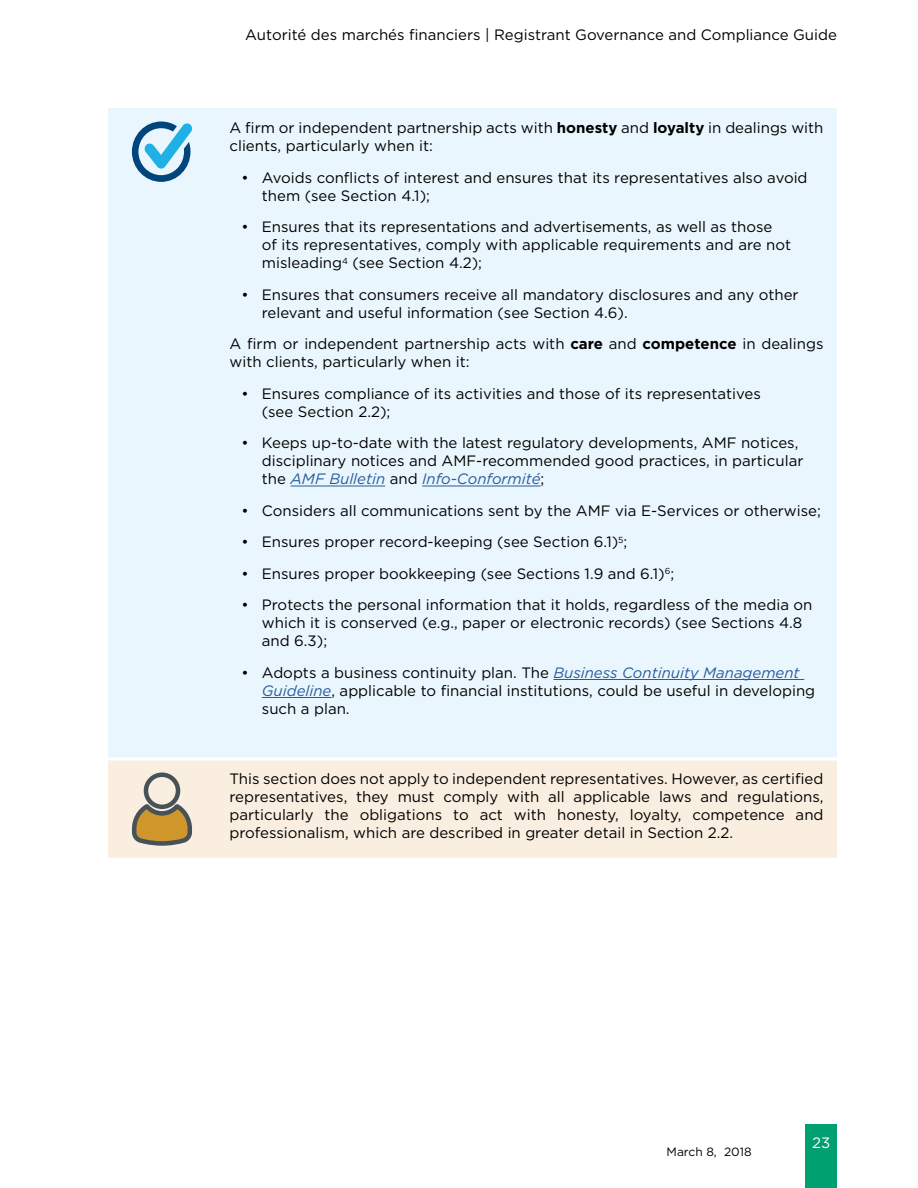
<style>
.page{position:relative;width:918px;height:1188px;background:#fff}
.page>*{position:absolute;margin:0;border:0;box-sizing:border-box;transform-origin:0 0}
.t1{font:15px/18px "Gotham";color:#000}
.t2{font:15px "Gotham";color:#fff}
.t3{font:12px "Gotham";color:#000}
.s1{font-weight:700}
.s2{font-style:italic;color:#275b9b}
</style>
<div class="page">
<div style="left:806px;top:1124px;width:31px;height:64px;background:#00a070"></div>
<div style="left:108px;top:108px;width:729px;height:649px;background:#eaf6fe"></div>
<div style="left:108px;top:760px;width:729px;height:98px;background:#f9eedf"></div>
<hr style="left:291px;top:486px;width:94px;height:1px;background:#275b9b">
<hr style="left:422px;top:486px;width:119px;height:1px;background:#275b9b">
<hr style="left:553px;top:679px;width:251px;height:1px;background:#275b9b">
<hr style="left:262px;top:697px;width:69px;height:1px;background:#275b9b">
<svg style="left:130px;top:839px;width:64px;height:9px"></svg>
<img style="left:124px;top:115px;width:76px;height:74px">
<img style="left:122px;top:765px;width:75px;height:74px">
<p class="t1" style="left:245px;top:26px;width:593px">Autorité des marchés financiers | Registrant Governance and Compliance Guide</p>
<p class="t1" style="left:229px;top:119px;width:596px">A firm or independent partnership acts with <span class="s1">honesty</span> and <span class="s1">loyalty</span> in dealings with clients, particularly when it:</p>
<p class="t1" style="left:262px;top:169px;width:547px;text-indent:-20px">• Avoids conflicts of interest and ensures that its representatives also avoid them (see Section 4.1);</p>
<p class="t1" style="left:262px;top:218px;width:531px;text-indent:-20px">• Ensures that its representations and advertisements, as well as those of its representatives, comply with applicable requirements and are not misleading<sup>4</sup> (see Section 4.2);</p>
<p class="t1" style="left:262px;top:286px;width:538px;text-indent:-20px">• Ensures that consumers receive all mandatory disclosures and any other relevant and useful information (see Section 4.6).</p>
<p class="t1" style="left:230px;top:335px;width:595px">A firm or independent partnership acts with <span class="s1">care</span> and <span class="s1">competence</span> in dealings with clients, particularly when it:</p>
<p class="t1" style="left:262px;top:385px;width:500px;text-indent:-20px">• Ensures compliance of its activities and those of its representatives (see Section 2.2);</p>
<p class="t1" style="left:262px;top:434px;width:543px;text-indent:-20px">• Keeps up-to-date with the latest regulatory developments, AMF notices, disciplinary notices and AMF-recommended good practices, in particular the <span class="s2">AMF Bulletin</span> and <span class="s2">Info-Conformité</span>;</p>
<p class="t1" style="left:242px;top:502px;width:581px">• Considers all communications sent by the AMF via E-Services or otherwise;</p>
<p class="t1" style="left:242px;top:533px;width:387px">• Ensures proper record-keeping (see Section 6.1)<sup>5</sup>;</p>
<p class="t1" style="left:242px;top:565px;width:434px">• Ensures proper bookkeeping (see Sections 1.9 and 6.1)<sup>6</sup>;</p>
<p class="t1" style="left:262px;top:596px;width:552px;text-indent:-20px">• Protects the personal information that it holds, regardless of the media on which it is conserved (e.g., paper or electronic records) (see Sections 4.8 and 6.3);</p>
<p class="t1" style="left:262px;top:664px;width:555px;text-indent:-20px">• Adopts a business continuity plan. The <span class="s2">Business Continuity Management<br>Guideline</span>, applicable to financial institutions, could be useful in developing such a plan.</p>
<p class="t1" style="left:230px;top:770px;width:596px;text-align:justify">This section does not apply to independent representatives. However, as certified representatives, they must comply with all applicable laws and regulations, particularly the obligations to act with honesty, loyalty, competence and professionalism, which are described in greater detail in Section 2.2.</p>
<p class="t3" style="left:667px;top:1145px;width:87px">March 8, 2018</p>
<p class="t2" style="left:812px;top:1133px;width:20px">23</p>
</div>
